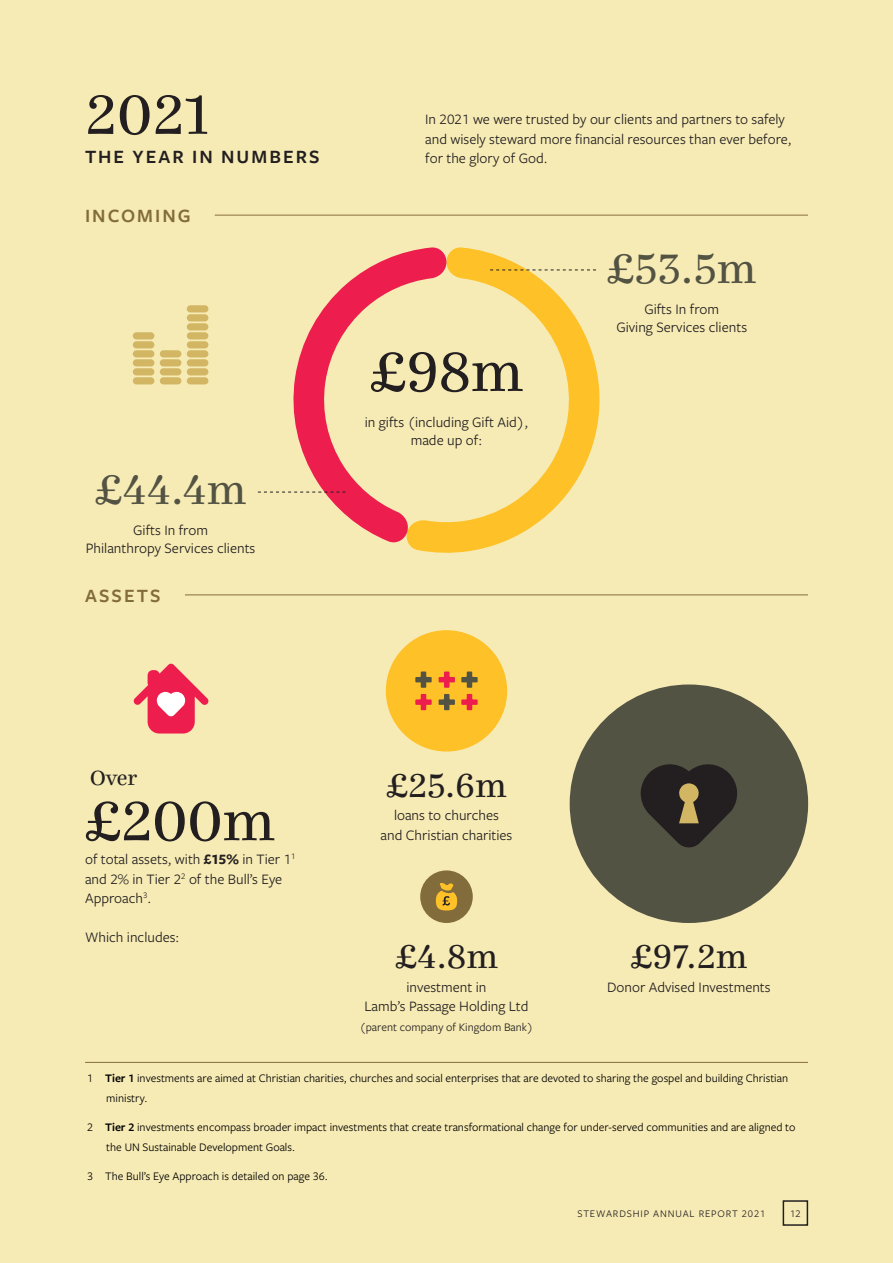
<style>
.page{position:relative;width:893px;height:1263px;background:#f7ebb5}
.page>*{position:absolute;margin:0;border:0;box-sizing:border-box;transform-origin:0 0}
.Body{font:60px "Ingeborg";color:#231f20}
.Page_40{font:60px "Ingeborg";color:#231f20}
.Stat_Number{font:45px "Ingeborg";color:#535344}
.Stat_Number-2{font:36px "Ingeborg";color:#231f20}
.Body-2{font:22.5px "Ingeborg";color:#231f20}
.Page_40-2{font:600 19.5px "Freight Sans Pro";letter-spacing:.105em;color:#231f20}
.Spaced_Subheading{font:600 19.5px "Freight Sans Pro";letter-spacing:.1em;color:#836c3c}
.Body-3{font:15px/19.5px "Freight Sans Pro";color:#231f20;text-align:center}
.Smaller_Body{font:12px/19.5px "Freight Sans Pro";color:#000}
.Body-4{font:12px "Freight Sans Pro";color:#231f20}
.t1{font:10.5px "Freight Sans Pro";letter-spacing:.08em;color:#231f20}
.s1{font-weight:700}
.s2{font-weight:600}
</style>
<div class="page">
<hr style="left:85px;top:1062px;width:723px;height:1px;background:#836c3c">
<hr style="left:215px;top:215px;width:593px;height:1px;background:#836c3c">
<hr style="left:185px;top:594px;width:623px;height:1px;background:#836c3c">
<svg style="left:409px;top:247px;width:191px;height:306px"></svg>
<svg style="left:290px;top:247px;width:156px;height:297px"></svg>
<svg style="left:490px;top:270px;width:106px;height:1px"></svg>
<svg style="left:258px;top:492px;width:87px;height:1px"></svg>
<div style="left:160px;top:350px;width:21px;height:7px;background:#d2b664;border-radius:4px"></div>
<div style="left:187px;top:350px;width:21px;height:7px;background:#d2b664;border-radius:4px"></div>
<div style="left:133px;top:359px;width:21px;height:7px;background:#d2b664;border-radius:4px"></div>
<div style="left:160px;top:359px;width:21px;height:7px;background:#d2b664;border-radius:4px"></div>
<div style="left:187px;top:359px;width:21px;height:7px;background:#d2b664;border-radius:4px"></div>
<div style="left:133px;top:368px;width:21px;height:7px;background:#d2b664;border-radius:4px"></div>
<div style="left:160px;top:368px;width:21px;height:7px;background:#d2b664;border-radius:4px"></div>
<div style="left:187px;top:368px;width:21px;height:7px;background:#d2b664;border-radius:4px"></div>
<div style="left:133px;top:377px;width:21px;height:7px;background:#d2b664;border-radius:4px"></div>
<div style="left:133px;top:332px;width:21px;height:7px;background:#d2b664;border-radius:4px"></div>
<div style="left:133px;top:341px;width:21px;height:7px;background:#d2b664;border-radius:4px"></div>
<div style="left:133px;top:350px;width:21px;height:7px;background:#d2b664;border-radius:4px"></div>
<div style="left:160px;top:377px;width:21px;height:7px;background:#d2b664;border-radius:4px"></div>
<div style="left:187px;top:377px;width:21px;height:7px;background:#d2b664;border-radius:4px"></div>
<div style="left:187px;top:314px;width:21px;height:7px;background:#d2b664;border-radius:4px"></div>
<div style="left:187px;top:323px;width:21px;height:7px;background:#d2b664;border-radius:4px"></div>
<div style="left:187px;top:305px;width:21px;height:7px;background:#d2b664;border-radius:4px"></div>
<div style="left:187px;top:332px;width:21px;height:7px;background:#d2b664;border-radius:4px"></div>
<div style="left:187px;top:341px;width:21px;height:7px;background:#d2b664;border-radius:4px"></div>
<div style="left:386px;top:630px;width:121px;height:121px;background:#fec128;border-radius:50%"></div>
<div style="left:420px;top:870px;width:53px;height:53px;background:#836c3c;border-radius:50%"></div>
<div style="left:570px;top:684px;width:238px;height:239px;background:#535344;border-radius:50%"></div>
<svg style="left:640px;top:764px;width:97px;height:83px"></svg>
<svg style="left:415px;top:671px;width:17px;height:17px"></svg>
<svg style="left:439px;top:671px;width:16px;height:17px"></svg>
<svg style="left:461px;top:671px;width:17px;height:17px"></svg>
<svg style="left:415px;top:694px;width:17px;height:16px"></svg>
<svg style="left:439px;top:694px;width:16px;height:16px"></svg>
<svg style="left:461px;top:694px;width:17px;height:16px"></svg>
<svg style="left:436px;top:883px;width:21px;height:27px"></svg>
<svg style="left:134px;top:664px;width:74px;height:69px"></svg>
<div style="left:783px;top:1200px;width:25px;height:26px;border:2px solid #231f20"></div>
<p class="Page_40" style="left:85px;top:79px;width:127px">2021</p>
<p class="Page_40-2" style="left:85px;top:143px;width:236px">THE YEAR IN NUMBERS</p>
<p class="Spaced_Subheading" style="left:85px;top:202px;width:107px">INCOMING</p>
<p class="Stat_Number" style="left:95px;top:463px;width:153px">£44.4m</p>
<p class="Body-3" style="left:86px;top:520px;width:171px;line-height:18px">Gifts In from<br>Philanthropy Services clients</p>
<p class="Spaced_Subheading" style="left:85px;top:582px;width:77px">ASSETS</p>
<p class="Body-3" style="left:425px;top:109px;width:368px;text-align:left">In 2021 we were trusted by our clients and partners to safely and wisely steward more financial resources than ever before, for the glory of God.</p>
<p class="Body" style="left:370px;top:336px;width:155px">£98m</p>
<p class="Body-3" style="left:365px;top:412px;width:165px;line-height:18px">in gifts (including Gift Aid), made up of:</p>
<p class="Stat_Number" style="left:607px;top:242px;width:151px">£53.5m</p>
<p class="Body-3" style="left:616px;top:300px;width:132px;line-height:18px">Gifts In from<br>Giving Services clients</p>
<p class="Body-2" style="left:90px;top:764px;width:49px">Over</p>
<p class="Body" style="left:85px;top:785px;width:192px">£200m</p>
<p class="Body-3" style="left:85px;top:849px;width:212px;text-align:left">of total assets, with <span class="s1">£15%</span> in Tier 1<sup>1 </sup>and 2% in Tier 2<sup>2</sup> of the Bull’s Eye<br>Approach<sup>3</sup>.</p>
<p class="Body-3" style="left:85px;top:927px;width:96px">Which includes:</p>
<p class="Stat_Number-2" style="left:386px;top:764px;width:122px">£25.6m</p>
<p class="Body-3" style="left:381px;top:805px;width:133px">loans to churches<br>and Christian charities</p>
<p class="Stat_Number-2" style="left:395px;top:935px;width:104px">£4.8m</p>
<p class="Body-3" style="left:364px;top:976px;width:166px">investment in<br>Lamb’s Passage Holding Ltd</p>
<p class="Body-4" style="left:360px;top:1019px;width:175px">(parent company of Kingdom Bank)</p>
<p class="Stat_Number-2" style="left:630px;top:935px;width:118px">£97.2m</p>
<p class="Body-3" style="left:607px;top:976px;width:165px">Donor Advised Investments</p>
<p class="Smaller_Body" style="left:106px;top:1068px;width:683px;text-indent:-19px">1 <span class="s2">Tier 1</span> investments are aimed at Christian charities, churches and social enterprises that are devoted to sharing the gospel and building Christian ministry.</p>
<p class="Smaller_Body" style="left:106px;top:1117px;width:691px;text-indent:-19px">2 <span class="s2">Tier 2</span> investments encompass broader impact investments that create transformational change for under-served communities and are aligned to the UN Sustainable Development Goals.</p>
<p class="Smaller_Body" style="left:87px;top:1166px;width:242px">3 The Bull’s Eye Approach is detailed on page 36.</p>
<p class="t1" style="left:577px;top:1206px;width:189px">STEWARDSHIP ANNUAL REPORT 2021</p>
<p class="t1" style="left:790px;top:1206px;width:12px">12</p>
</div>
